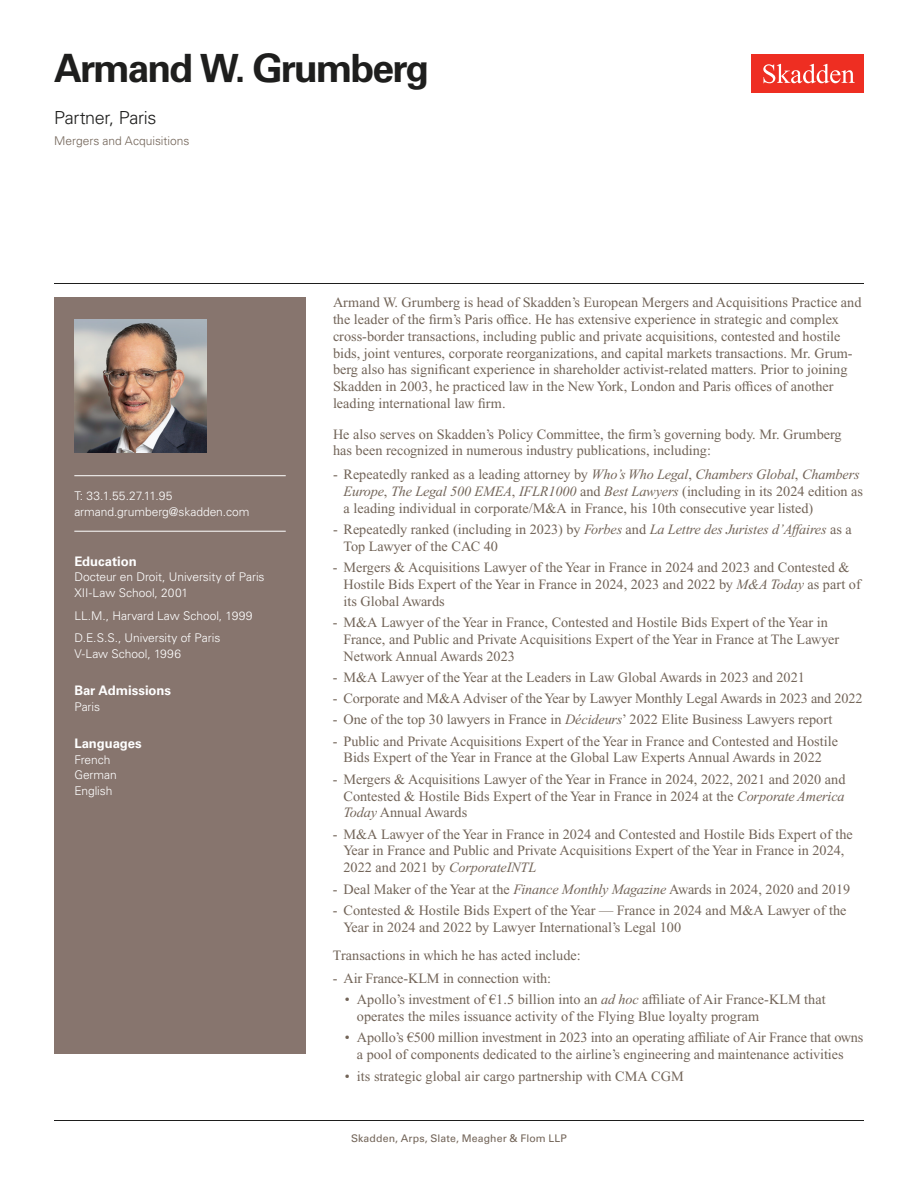
<style>
.page{position:relative;width:918px;height:1188px;background:#fff}
.page>*{position:absolute;margin:0;border:0;box-sizing:border-box;transform-origin:0 0}
.Name{font:700 39px "Univers LT Std";letter-spacing:-.05em;color:#1e1e1d}
.Title_and_Office{font:300 18px "Univers LT Std";letter-spacing:-.02em;color:#1e1e1d}
.Main_Body_Bulleted{font:14.25px/16.8px "Times New Roman PS Std";color:#726458}
.Main_Body{font:14.25px/16.8px "Times New Roman PS Std";color:#726458}
.Bar_Admission_Education{font:700 13.2px "Univers LT Std";letter-spacing:-.005em;color:#fff}
.Sidebar_text{font:300 12px/15.8px "Univers LT Std";letter-spacing:-.005em;color:#fff}
.Email{font:300 12px "Univers LT Std";letter-spacing:-.005em;color:#fff}
.Practice{font:300 12px "Univers LT Std";color:#726458}
.Sidebar_text_no_paragraph_spacing{font:300 12px "Univers LT Std";letter-spacing:-.005em;color:#fff}
.Phone_Number{font:300 12px "Univers LT Std";letter-spacing:.015em;color:#fff}
.Folio{font:10.5px "Univers LT Std";letter-spacing:.01em;color:#726458}
.s1{font-style:italic}
</style>
<div class="page">
<div style="left:752px;top:54px;width:112px;height:39px;background:#ee2e22"></div>
<svg style="left:763px;top:64px;width:92px;height:19px"></svg>
<div style="left:54px;top:297px;width:252px;height:756px;background:#87756e"></div>
<hr style="left:74px;top:475px;width:212px;height:1px;background:#fff">
<hr style="left:74px;top:531px;width:212px;height:1px;background:#fff">
<img style="left:74px;top:320px;width:132px;height:132px">
<hr style="left:54px;top:1120px;width:810px;height:1px;background:#1e1e1d">
<hr style="left:54px;top:283px;width:810px;height:1px;background:#1e1e1d">
<h1 class="Name" style="left:54px;top:46px;width:377px">Armand W. Grumberg</h1>
<h2 class="Title_and_Office" style="left:54px;top:107px;width:104px">Partner, Paris</h2>
<h3 class="Practice" style="left:54px;top:134px;width:137px">Mergers and Acquisitions</h3>
<p class="Phone_Number" style="left:74px;top:489px;width:100px">T: 33.1.55.27.11.95</p>
<p class="Email" style="left:74px;top:504px;width:177px">armand.grumberg@skadden.com</p>
<p class="Bar_Admission_Education" style="left:74px;top:553px;width:64px">Education</p>
<p class="Sidebar_text" style="left:74px;top:569px;width:192px">Docteur en Droit, University of Paris<br>XII-Law School, 2001</p>
<p class="Sidebar_text" style="left:74px;top:608px;width:180px">LL.M., Harvard Law School, 1999</p>
<p class="Sidebar_text" style="left:74px;top:630px;width:148px">D.E.S.S., University of Paris<br>V-Law School, 1996</p>
<p class="Bar_Admission_Education" style="left:74px;top:683px;width:98px">Bar Admissions</p>
<p class="Sidebar_text" style="left:74px;top:699px;width:27px">Paris</p>
<p class="Bar_Admission_Education" style="left:74px;top:736px;width:69px">Languages</p>
<p class="Sidebar_text_no_paragraph_spacing" style="left:74px;top:752px;width:38px">French</p>
<p class="Sidebar_text_no_paragraph_spacing" style="left:74px;top:768px;width:44px">German</p>
<p class="Sidebar_text_no_paragraph_spacing" style="left:74px;top:784px;width:40px">English</p>
<p class="Main_Body" style="left:333px;top:294px;width:530px">Armand W. Grumberg is head of Skadden’s European Mergers and Acquisitions Practice and the leader of the firm’s Paris office. He has extensive experience in strategic and complex cross-border transactions, including public and private acquisitions, contested and hostile bids, joint ventures, corporate reorganizations, and capital markets transactions. Mr. Grum&shy;berg also has significant experience in shareholder activist-related matters. Prior to joining Skadden in 2003, he practiced law in the New York, London and Paris offices of another leading international law firm.</p>
<p class="Main_Body" style="left:333px;top:425px;width:510px">He also serves on Skadden’s Policy Committee, the firm’s governing body. Mr. Grumberg has been recognized in numerous industry publications, including:</p>
<p class="Main_Body_Bulleted" style="left:344px;top:466px;width:521px;text-indent:-10px">- Repeatedly ranked as a leading attorney by <span class="s1">Who’s Who Legal</span>, <span class="s1">Chambers Global</span>, <span class="s1">Chambers<br>Europe</span>, <span class="s1">The Legal 500 EMEA</span>, <span class="s1">IFLR1000</span> and <span class="s1">Best Lawyers</span> (including in its 2024 edition as a leading individual in corporate/M&amp;A in France, his 10th consecutive year listed)</p>
<p class="Main_Body_Bulleted" style="left:343px;top:521px;width:510px;text-indent:-10px">- Repeatedly ranked (including in 2023) by <span class="s1">Forbes</span> and <span class="s1">La Lettre des Juristes d’Affaires</span> as a<br>Top Lawyer of the CAC 40</p>
<p class="Main_Body_Bulleted" style="left:343px;top:559px;width:519px;text-indent:-10px">- Mergers &amp; Acquisitions Lawyer of the Year in France in 2024 and 2023 and Contested &amp;<br>Hostile Bids Expert of the Year in France in 2024, 2023 and 2022 by <span class="s1">M&amp;A Today</span> as part of its Global Awards</p>
<p class="Main_Body_Bulleted" style="left:343px;top:614px;width:497px;text-indent:-10px">- M&amp;A Lawyer of the Year in France, Contested and Hostile Bids Expert of the Year in<br>France, and Public and Private Acquisitions Expert of the Year in France at The Lawyer<br>Network Annual Awards 2023</p>
<p class="Main_Body_Bulleted" style="left:333px;top:669px;width:474px">- M&amp;A Lawyer of the Year at the Leaders in Law Global Awards in 2023 and 2021</p>
<p class="Main_Body_Bulleted" style="left:333px;top:690px;width:531px">- Corporate and M&amp;A Adviser of the Year by Lawyer Monthly Legal Awards in 2023 and 2022</p>
<p class="Main_Body_Bulleted" style="left:333px;top:711px;width:501px">- One of the top 30 lawyers in France in <span class="s1">Décideurs</span>’ 2022 Elite Business Lawyers report</p>
<p class="Main_Body_Bulleted" style="left:333px;top:732px;width:507px;text-align:center">- Public and Private Acquisitions Expert of the Year in France and Contested and Hostile<br>Bids Expert of the Year in France at the Global Law Experts Annual Awards in 2022</p>
<p class="Main_Body_Bulleted" style="left:343px;top:771px;width:504px;text-align:justify;text-indent:-10px">- Mergers &amp; Acquisitions Lawyer of the Year in France in 2024, 2022, 2021 and 2020 and Contested &amp; Hostile Bids Expert of the Year in France in 2024 at the <span class="s1">Corporate America Today</span> Annual Awards</p>
<p class="Main_Body_Bulleted" style="left:343px;top:825px;width:511px;text-indent:-10px">- M&amp;A Lawyer of the Year in France in 2024 and Contested and Hostile Bids Expert of the<br>Year in France and Public and Private Acquisitions Expert of the Year in France in 2024,<br>2022 and 2021 by <span class="s1">CorporateINTL</span></p>
<p class="Main_Body_Bulleted" style="left:333px;top:880px;width:519px">- Deal Maker of the Year at the <span class="s1">Finance Monthly Magazine</span> Awards in 2024, 2020 and 2019</p>
<p class="Main_Body_Bulleted" style="left:343px;top:902px;width:504px;text-indent:-10px">- Contested &amp; Hostile Bids Expert of the Year — France in 2024 and M&amp;A Lawyer of the<br>Year in 2024 and 2022 by Lawyer International’s Legal 100</p>
<p class="Main_Body" style="left:333px;top:946px;width:249px">Transactions in which he has acted include:</p>
<p class="Main_Body_Bulleted" style="left:333px;top:970px;width:220px">- Air France-KLM in connection with:</p>
<p class="Main_Body" style="left:357px;top:991px;width:470px;text-indent:-12px">• Apollo’s investment of €1.5 billion into an <span class="s1">ad hoc</span> affiliate of Air France-KLM that operates the miles issuance activity of the Flying Blue loyalty program</p>
<p class="Main_Body" style="left:345px;top:1029px;width:520px;text-align:center">• Apollo’s €500 million investment in 2023 into an operating affiliate of Air France that owns a pool of components dedicated to the airline’s engineering and maintenance activities</p>
<p class="Main_Body" style="left:345px;top:1067px;width:340px">• its strategic global air cargo partnership with CMA CGM</p>
<p class="Folio" style="left:351px;top:1132px;width:217px">Skadden, Arps, Slate, Meagher &amp; Flom LLP</p>
</div>
